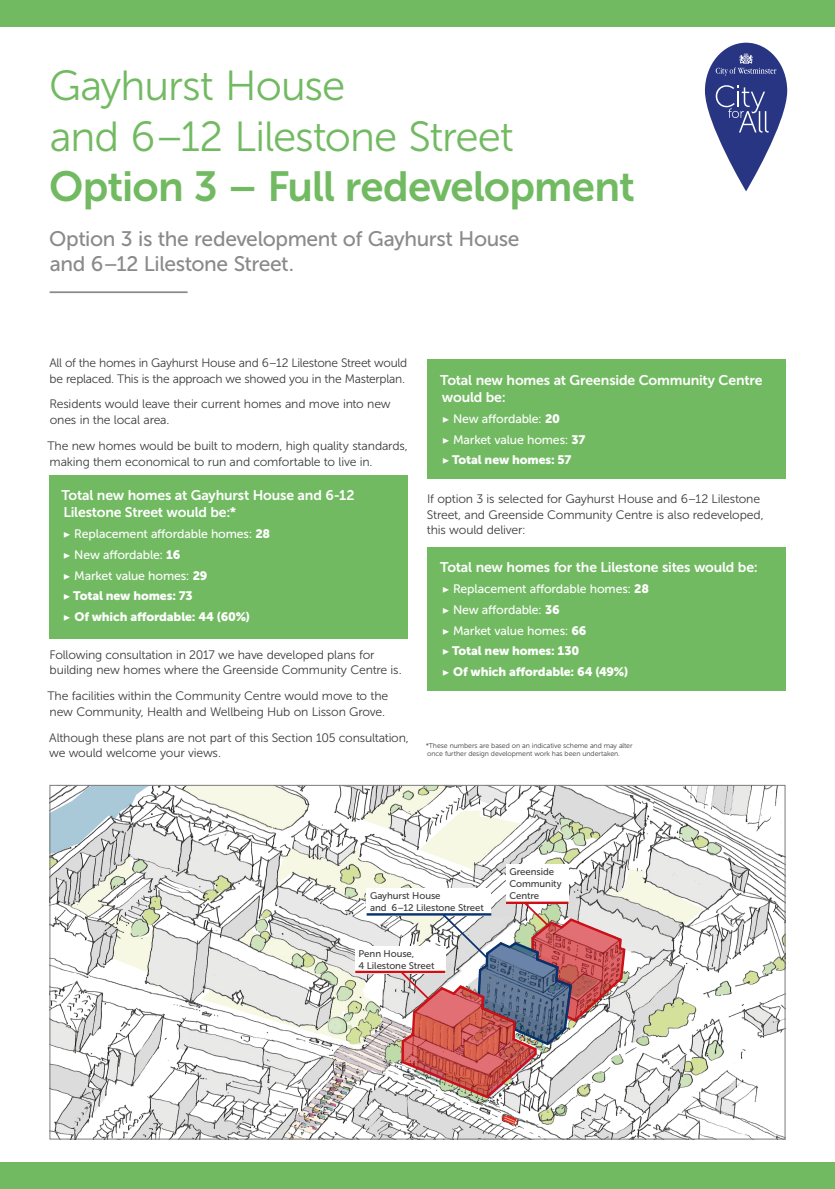
<style>
.page{position:relative;width:835px;height:1189px;background:#fff}
.page>*{position:absolute;margin:0;border:0;box-sizing:border-box;transform-origin:0 0}
.t1{font:42px/50.4px "Museo Sans 300";letter-spacing:-.025em;color:#72ba62}
.t2{font:42px "Museo Sans 700";letter-spacing:-.02em;color:#72ba62}
.t3{font:21px/25.2px "Museo Sans 500";letter-spacing:-.02em;color:#8b8a8a}
.t4{font:14px/17.5px "Museo Sans 700";letter-spacing:-.01em;color:#fff}
.t5{font:12.25px/15.7px "Museo Sans 300";letter-spacing:-.015em;color:#3c3c3b}
.t6{font:12.25px/20.7px "Museo Sans 500";letter-spacing:-.01em;color:#fff}
.t7{font:12.25px/20.7px "Museo Sans 900";letter-spacing:-.01em;color:#fff}
.t8{font:9.62px/12px "Museo Sans 500";letter-spacing:-.01em;color:#3c3c3b}
.t9{font:7px/8.4px "Museo Sans 300";letter-spacing:-.005em;color:#3c3c3b}
.s1{font-family:"Minion Pro"}
.s2{font-family:"Museo Sans 900"}
</style>
<div class="page">
<img style="left:52px;top:787px;width:731px;height:350px">
<div style="left:355px;top:946px;width:90px;height:27px;background:#fff"></div>
<hr style="left:355px;top:970px;width:90px;height:3px;background:#cd1018">
<div style="left:366px;top:888px;width:125px;height:27px;background:#fff"></div>
<hr style="left:366px;top:913px;width:125px;height:2px;background:#06326e">
<div style="left:506px;top:864px;width:62px;height:40px;background:#fff"></div>
<svg style="left:399px;top:901px;width:227px;height:198px"></svg>
<hr style="left:50px;top:291px;width:137px;height:2px;background:#8b8a8a">
<div style="left:50px;top:475px;width:358px;height:164px;background:#72ba62"></div>
<div style="left:427px;top:359px;width:358px;height:120px;background:#72ba62"></div>
<div style="left:427px;top:547px;width:358px;height:144px;background:#72ba62"></div>
<div style="left:0;top:1162px;width:834px;height:27px;background:#72ba62"></div>
<div style="left:0;top:0;width:834px;height:26px;background:#72ba62"></div>
<svg style="left:704px;top:43px;width:83px;height:148px"></svg>
<h1 class="t1" style="left:49px;top:61px;width:466px">Gayhurst House<br>and 6–12 Lilestone Street</h1>
<h1 class="t2" style="left:49px;top:163px;width:587px">Option 3 – Full redevelopment</h1>
<h2 class="t3" style="left:49px;top:226px;width:471px">Option 3 is the redevelopment of Gayhurst House and 6–12 Lilestone Street.</h2>
<p class="t5" style="left:49px;top:355px;width:359px">All of the homes in Gayhurst House and 6–12 Lilestone Street would be replaced. This is the approach we showed you in the Masterplan.</p>
<p class="t5" style="left:49px;top:396px;width:343px">Residents would leave their current homes and move into new ones in the local area.</p>
<p class="t5" style="left:47px;top:438px;width:362px">The new homes would be built to modern, high quality standards, making them economical to run and comfortable to live in.</p>
<p class="t4" style="left:61px;top:486px;width:294px">Total new homes at Gayhurst House and 6-12<br>Lilestone Street would be:*</p>
<p class="t6" style="left:63px;top:523px;width:208px"><span class="s1">▶</span> Replacement affordable homes: <span class="s2">28 </span><span class="s1">▶</span> New affordable: <span class="s2">16<br></span><span class="s1">▶</span> Market value homes: <span class="s2">29</span></p>
<p class="t7" style="left:63px;top:585px;width:188px"><span class="s1">▶</span> Total new homes: 73<br><span class="s1">▶</span> Of which affordable: 44 (60%)</p>
<p class="t5" style="left:49px;top:647px;width:354px">Following consultation in 2017 we have developed plans for building new homes where the Greenside Community Centre is.</p>
<p class="t5" style="left:47px;top:688px;width:342px">The facilities within the Community Centre would move to the new Community, Health and Wellbeing Hub on Lisson Grove.</p>
<p class="t5" style="left:49px;top:729px;width:361px">Although these plans are not part of this Section 105 consultation, we would welcome your views.</p>
<p class="t4" style="left:440px;top:371px;width:324px">Total new homes at Greenside Community Centre would be:</p>
<p class="t6" style="left:442px;top:408px;width:145px"><span class="s1">▶</span> New affordable: <span class="s2">20<br></span><span class="s1">▶</span> Market value homes: <span class="s2">37</span></p>
<p class="t7" style="left:442px;top:449px;width:131px"><span class="s1">▶</span> Total new homes: 57</p>
<p class="t5" style="left:427px;top:491px;width:338px">If option 3 is selected for Gayhurst House and 6–12 Lilestone<br>Street, and Greenside Community Centre is also redeveloped, this would deliver:</p>
<p class="t4" style="left:440px;top:559px;width:319px">Total new homes for the Lilestone sites would be:</p>
<p class="t6" style="left:442px;top:578px;width:208px"><span class="s1">▶</span> Replacement affordable homes: <span class="s2">28 </span><span class="s1">▶</span> New affordable: <span class="s2">36<br></span><span class="s1">▶</span> Market value homes: <span class="s2">66</span></p>
<p class="t7" style="left:442px;top:640px;width:188px"><span class="s1">▶</span> Total new homes: 130<br><span class="s1">▶</span> Of which affordable: 64 (49%)</p>
<p class="t9" style="left:425px;top:741px;width:208px">*These numbers are based on an indicative scheme and may alter once further design development work has been undertaken.</p>
<p class="t8" style="left:370px;top:889px;width:115px">Gayhurst House<br>and 6–12 Lilestone Street</p>
<p class="t8" style="left:358px;top:947px;width:77px">Penn House,<br>4 Lilestone Street</p>
<p class="t8" style="left:509px;top:866px;width:54px">Greenside<br>Community<br>Centre</p>
</div>
